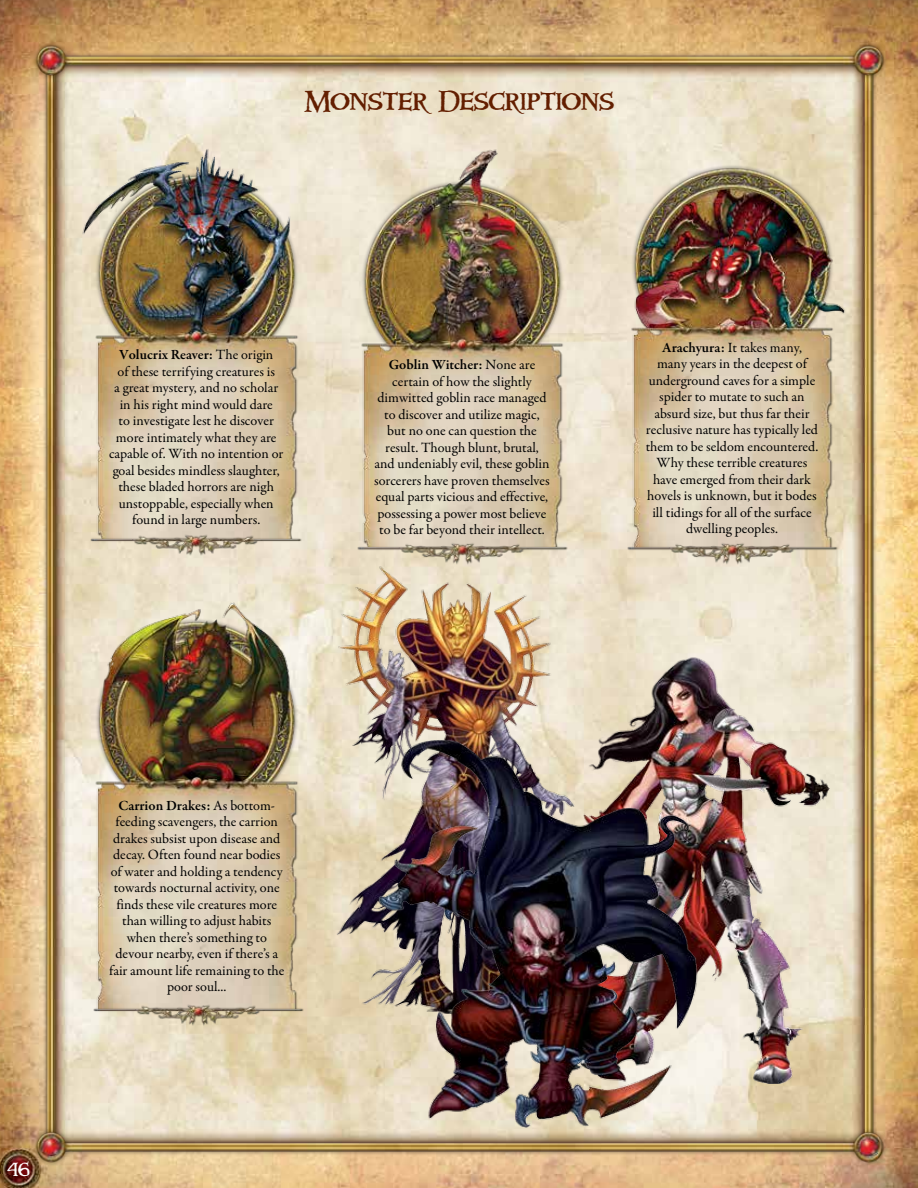
<style>
.page{position:relative;width:918px;height:1188px;background:#fff}
.page>*{position:absolute;margin:0;border:0;box-sizing:border-box;transform-origin:0 0}
.t1{font:27px "Windlass";color:#631e00}
.t2{font:16.5px "Windlass";color:#fff}
.t3{font:14.25px/16.5px "Garamond Descent";color:#000;text-align:center}
.s1{font-weight:700}
</style>
<div class="page">
<img style="left:0;top:0;width:918px;height:1188px">
<img style="left:14px;top:122px;width:890px;height:980px">
<img style="left:14px;top:14px;width:890px;height:108px">
<img style="left:14px;top:1102px;width:890px;height:72px">
<img style="left:62px;top:108px;width:270px;height:430px">
<img style="left:82px;top:527px;width:224px;height:26px">
<img style="left:597px;top:99px;width:270px;height:449px">
<img style="left:619px;top:535px;width:224px;height:44px">
<img style="left:62px;top:553px;width:270px;height:458px">
<img style="left:85px;top:997px;width:224px;height:43px">
<img style="left:327px;top:116px;width:270px;height:431px">
<img style="left:349px;top:535px;width:224px;height:23px">
<img style="left:294px;top:558px;width:330px;height:471px">
<img style="left:503px;top:654px;width:326px;height:430px">
<img style="left:374px;top:685px;width:329px;height:471px">
<h1 class="t1" style="left:304px;top:82px;width:311px">Monster Descriptions</h1>
<p class="t3" style="left:109px;top:347px;width:176px"><span class="s1">Volucrix Reaver:</span> The origin<br>of these terrifying creatures is<br>a great mystery, and no scholar in his right mind would dare<br>to investigate lest he discover more intimately what they are capable of. With no intention or goal besides mindless slaughter, these bladed horrors are nigh unstoppable, especially when found in large numbers.</p>
<p class="t3" style="left:646px;top:339px;width:174px"><span class="s1">Arachyura:</span> It takes many, many years in the deepest of underground caves for a simple spider to mutate to such an absurd size, but thus far their reclusive nature has typically led them to be seldom encountered.<br>Why these terrible creatures have emerged from their dark hovels is unknown, but it bodes ill tidings for all of the surface dwelling peoples.</p>
<p class="t3" style="left:374px;top:357px;width:177px"><span class="s1">Goblin Witcher:</span> None are certain of how the slightly dimwitted goblin race managed to discover and utilize magic, but no one can question the result. Though blunt, brutal, and undeniably evil, these goblin sorcerers have proven themselves equal parts vicious and effective, possessing a power most believe to be far beyond their intellect.</p>
<p class="t2" style="left:7px;top:1158px;width:24px">46</p>
<p class="t3" style="left:109px;top:797px;width:177px"><span class="s1">Carrion Drakes:</span> As bottom&shy;feeding scavengers, the carrion drakes subsist upon disease and decay. Often found near bodies of water and holding a tendency towards nocturnal activity, one finds these vile creatures more than willing to adjust habits when there’s something to devour nearby, even if there’s a fair amount life remaining to the poor soul...</p>
</div>
